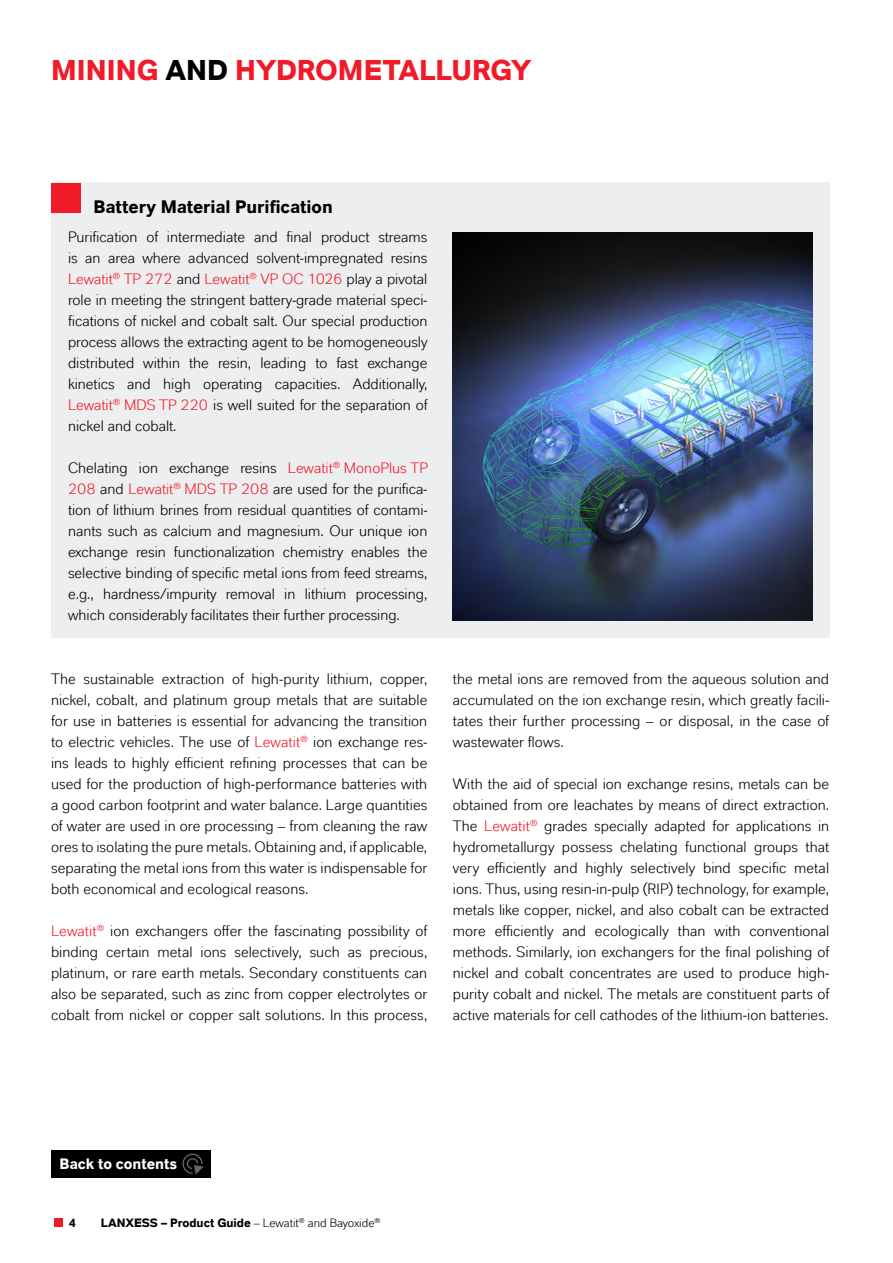
<style>
.page{position:relative;width:893px;height:1263px;background:#fff}
.page>*{position:absolute;margin:0;border:0;box-sizing:border-box;transform-origin:0 0}
.t1{font:700 28.5px "Lanxess Global";color:#f11a29}
.t2{font:700 18px "Lanxess Global";color:#000}
.t3{font:15px/21px "Lanxess Global";color:#000;text-align:justify}
.t4{font:700 15px "Lanxess Global";color:#fff}
.t5{font:700 12px "Lanxess Global";color:#000}
.s1{color:#000}
.s2{color:#f11a29}
.s3{font-weight:400}
</style>
<div class="page">
<div style="left:54px;top:1218px;width:9px;height:9px;background:#f11a29"></div>
<div style="left:51px;top:183px;width:778px;height:455px;background:#edeeef"></div>
<div style="left:51px;top:183px;width:30px;height:30px;background:#f11a29"></div>
<img style="left:453px;top:233px;width:359px;height:388px">
<div style="left:51px;top:1150px;width:159px;height:28px;background:#000"></div>
<div style="left:182px;top:1153px;width:21px;height:21px;border:1px solid #fff;border-radius:50%"></div>
<svg style="left:186px;top:1157px;width:18px;height:17px"></svg>
<h1 class="t1" style="left:51px;top:53px;width:482px">MINING <span class="s1">AND</span> HYDROMETALLURGY</h1>
<p class="t2" style="left:94px;top:196px;width:241px">Battery Material Purification</p>
<p class="t3" style="left:68px;top:226px;width:361px">Purification of intermediate and final product streams is an area where advanced solvent-impregnated resins <span class="s2">Lewatit</span><sup>®</sup> <span class="s2">TP 272</span> and <span class="s2">Lewatit</span><sup>®</sup> <span class="s2">VP OC 1026</span> play a pivotal role in meeting the stringent battery-grade material speci&shy;fications of nickel and cobalt salt. Our special production process allows the extracting agent to be homogeneously distributed within the resin, leading to fast exchange kinetics and high operating capacities. Additionally, <span class="s2">Lewatit</span><sup>®</sup> <span class="s2">MDS TP 220</span> is well suited for the separation of nickel and cobalt.</p>
<p class="t3" style="left:68px;top:457px;width:362px">Chelating ion exchange resins <span class="s2">Lewatit</span><sup>®</sup> <span class="s2">MonoPlus TP 208</span> and <span class="s2">Lewatit</span><sup>®</sup> <span class="s2">MDS TP 208</span> are used for the purifica&shy;tion of lithium brines from residual quantities of contami&shy;nants such as calcium and magnesium. Our unique ion exchange resin functionalization chemistry enables the selective binding of specific metal ions from feed streams, e.g., hardness/impurity removal in lithium processing, which considerably facilitates their further processing.</p>
<p class="t3" style="left:51px;top:668px;width:378px">The sustainable extraction of high-purity lithium, copper, nickel, cobalt, and platinum group metals that are suitable for use in batteries is essential for advancing the transition to electric vehicles. The use of <span class="s2">Lewatit</span><sup>®</sup> ion exchange res&shy;ins leads to highly efficient refining processes that can be used for the production of high-performance batteries with a good carbon footprint and water balance. Large quantities of water are used in ore processing – from cleaning the raw ores to isolating the pure metals. Obtaining and, if applicable, separating the metal ions from this water is indispensable for both economical and ecological reasons.</p>
<p class="t3" style="left:51px;top:920px;width:378px"><span class="s2">Lewatit</span><sup>®</sup> ion exchangers offer the fascinating possibility of binding certain metal ions selectively, such as precious, platinum, or rare earth metals. Secondary constituents can also be separated, such as zinc from copper electrolytes or cobalt from nickel or copper salt solutions. In this process,</p>
<p class="t3" style="left:453px;top:668px;width:378px">the metal ions are removed from the aqueous solution and accumulated on the ion exchange resin, which greatly facili&shy;tates their further processing – or disposal, in the case of wastewater flows.</p>
<p class="t3" style="left:453px;top:773px;width:378px">With the aid of special ion exchange resins, metals can be obtained from ore leachates by means of direct extraction.<br>The <span class="s2">Lewatit</span><sup>®</sup> grades specially adapted for applications in hydrometallurgy possess chelating functional groups that very efficiently and highly selectively bind specific metal ions. Thus, using resin-in-pulp (RIP) technology, for example, metals like copper, nickel, and also cobalt can be extracted more efficiently and ecologically than with conventional methods. Similarly, ion exchangers for the final polishing of nickel and cobalt concentrates are used to produce high&shy;purity cobalt and nickel. The metals are constituent parts of active materials for cell cathodes of the lithium-ion batteries.</p>
<p class="t4" style="left:60px;top:1155px;width:119px">Back to contents</p>
<p class="t5" style="left:69px;top:1215px;width:9px">4</p>
<p class="t5" style="left:101px;top:1215px;width:281px">LANXESS – Product Guide <span class="s3">– Lewatit</span><sup>®</sup> <span class="s3">and Bayoxide</span><sup>®</sup></p>
</div>
